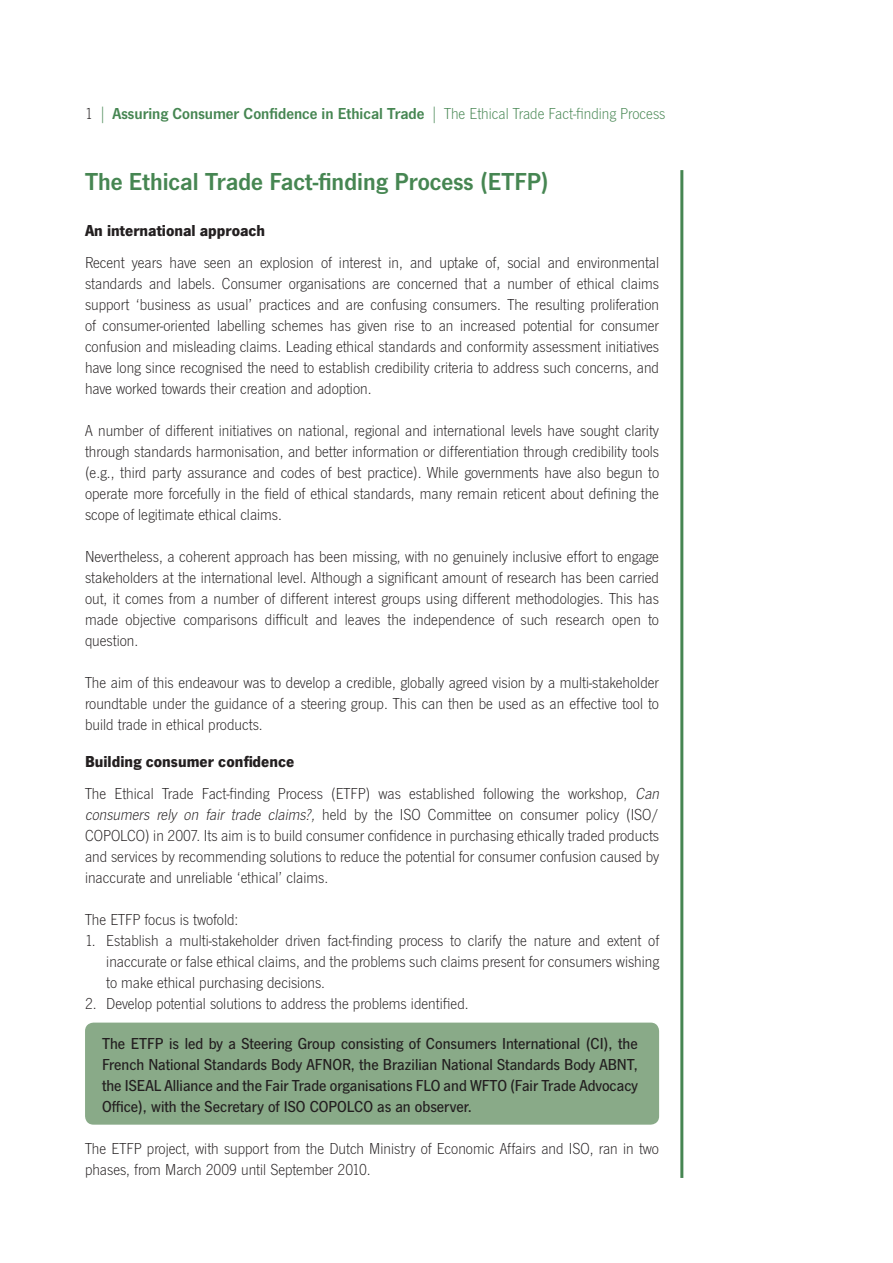
<style>
.page{position:relative;width:893px;height:1263px;background:#fff}
.page>*{position:absolute;margin:0;border:0;box-sizing:border-box;transform-origin:0 0}
.t1{font:600 25.5px "News Gothic T";color:#468652}
.t2{font:300 16.5px/21px "News Gothic T";color:#231f20;text-align:justify}
.t3{font:500 16.5px/21px "News Gothic T";color:#231f20;text-align:justify}
.t4{font:600 16.5px "News Gothic T";color:#468652}
.t5{font:700 16.5px "News Gothic T";color:#231f20}
.s1{font-weight:300;color:#231f20}
.s2{font-family:"Myriad Pro";font-weight:300;font-stretch:condensed}
.s3{font-weight:300}
.s4{font-weight:700}
.s5{font-style:italic}
</style>
<div class="page">
<div style="left:85px;top:1022px;width:574px;height:103px;background:#89aa88;border-radius:9px"></div>
<hr style="left:680px;top:170px;width:3px;height:1008px;background:#468652">
<p class="t4" style="left:85px;top:104px;width:582px"><span class="s1">1</span> <span class="s2">|</span> Assuring Consumer Confidence in Ethical Trade <span class="s2">|</span> <span class="s3">The Ethical Trade Fact-finding Process</span></p>
<h1 class="t1" style="left:85px;top:167px;width:466px">The Ethical Trade Fact-finding Process (ETFP)</h1>
<p class="t5" style="left:85px;top:221px;width:182px">An international approach</p>
<p class="t2" style="left:85px;top:251px;width:576px">Recent years have seen an explosion of interest in, and uptake of, social and environmental standards and labels. Consumer organisations are concerned that a number of ethical claims support ‘business as usual’ practices and are confusing consumers. The resulting proliferation of consumer-oriented labelling schemes has given rise to an increased potential for consumer confusion and misleading claims. Leading ethical standards and conformity assessment initiatives have long since recognised the need to establish credibility criteria to address such concerns, and have worked towards their creation and adoption.</p>
<p class="t2" style="left:85px;top:419px;width:576px">A number of different initiatives on national, regional and international levels have sought clarity through standards harmonisation, and better information or differentiation through credibility tools (e.g., third party assurance and codes of best practice). While governments have also begun to operate more forcefully in the field of ethical standards, many remain reticent about defining the scope of legitimate ethical claims.</p>
<p class="t2" style="left:85px;top:545px;width:576px">Nevertheless, a coherent approach has been missing, with no genuinely inclusive effort to engage stakeholders at the international level. Although a significant amount of research has been carried out, it comes from a number of different interest groups using different methodologies. This has made objective comparisons difficult and leaves the independence of such research open to question.</p>
<p class="t2" style="left:85px;top:671px;width:576px">The aim of this endeavour was to develop a credible, globally agreed vision by a multi-stakeholder roundtable under the guidance of a steering group. This can then be used as an effective tool to build trade in ethical products.</p>
<p class="t2" style="left:85px;top:746px;width:579px;line-height:31.5px"><span class="s4">Building consumer confidence<br></span>The Ethical Trade Fact-finding Process (ETFP) was established following the workshop, <span class="s5">Can</span></p>
<p class="t2" style="left:85px;top:803px;width:576px"><span class="s5">consumers rely on fair trade claims?,</span> held by the ISO Committee on consumer policy (ISO/ COPOLCO) in 2007. Its aim is to build consumer confidence in purchasing ethically traded products and services by recommending solutions to reduce the potential for consumer confusion caused by inaccurate and unreliable ‘ethical’ claims.</p>
<p class="t2" style="left:85px;top:908px;width:155px">The ETFP focus is twofold:</p>
<p class="t2" style="left:106px;top:929px;width:554px;text-indent:-21px">1. Establish a multi-stakeholder driven fact-finding process to clarify the nature and extent of inaccurate or false ethical claims, and the problems such claims present for consumers wishing to make ethical purchasing decisions.</p>
<p class="t2" style="left:85px;top:992px;width:385px">2. Develop potential solutions to address the problems identified.</p>
<p class="t3" style="left:102px;top:1033px;width:537px">The ETFP is led by a Steering Group consisting of Consumers International (CI), the French National Standards Body AFNOR, the Brazilian National Standards Body ABNT, the ISEAL Alliance and the Fair Trade organisations FLO and WFTO (Fair Trade Advocacy Office), with the Secretary of ISO COPOLCO as an observer.</p>
<p class="t2" style="left:85px;top:1138px;width:576px">The ETFP project, with support from the Dutch Ministry of Economic Affairs and ISO, ran in two phases, from March 2009 until September 2010.</p>
</div>
